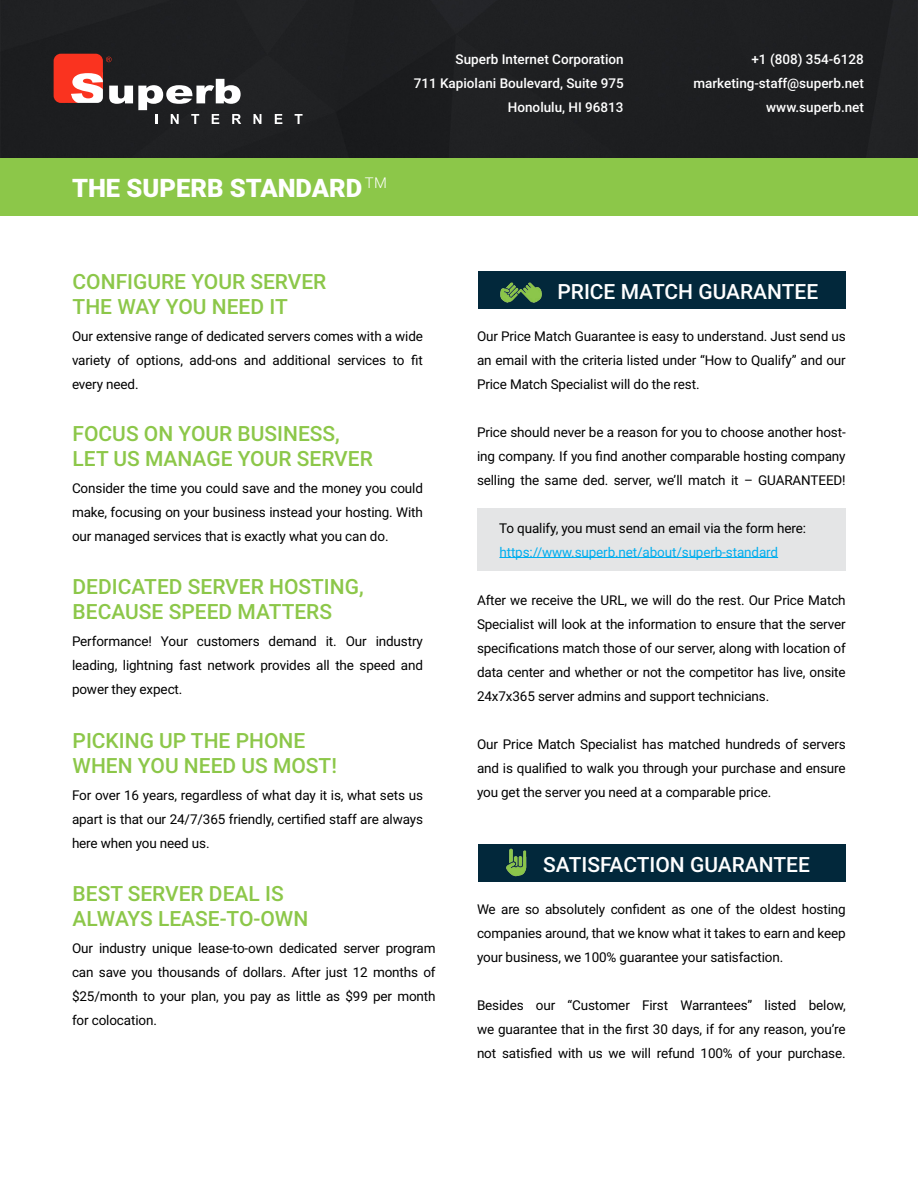
<style>
.page{position:relative;width:918px;height:1188px;background:#fff}
.page>*{position:absolute;margin:0;border:0;box-sizing:border-box;transform-origin:0 0}
.t1{font:900 25.5px "Roboto";color:#fff}
.t2{font:500 21px/25.2px "Roboto";color:#8cc749}
.t3{font:500 21px "Roboto";color:#fff}
.t4{font:13.5px/24px "Roboto";letter-spacing:-.01em;color:#000;text-align:justify}
.t5{font:500 13.5px/24px "Roboto";color:#fff;text-align:right}
.t6{font:13.5px "Roboto";letter-spacing:-.01em;color:#00aeef}
</style>
<div class="page">
<div style="left:477px;top:508px;width:369px;height:63px;background:#e4e5e6"></div>
<div style="left:479px;top:272px;width:367px;height:37px;background:#02283b"></div>
<div style="left:479px;top:844px;width:367px;height:38px;background:#02283b"></div>
<div style="left:0;top:0;width:918px;height:158px;background:#1e1f21"></div>
<svg style="left:254px;top:114px;width:7px;height:10px"></svg>
<svg style="left:275px;top:114px;width:7px;height:10px"></svg>
<svg style="left:295px;top:114px;width:8px;height:10px"></svg>
<svg style="left:54px;top:54px;width:187px;height:70px"></svg>
<div style="left:0;top:158px;width:918px;height:58px;background:#8cc749"></div>
<hr style="left:499px;top:557px;width:279px;height:1px;background:#00aeef">
<img style="left:500px;top:282px;width:42px;height:20px">
<img style="left:506px;top:848px;width:21px;height:29px">
<h1 class="t1" style="left:72px;top:170px;width:316px">THE SUPERB STANDARD <sup>TM</sup></h1>
<p class="t5" style="left:414px;top:47px;width:211px">Superb Internet Corporation<br>711 Kapiolani Boulevard, Suite 975<br>Honolulu, HI 96813</p>
<p class="t5" style="left:693px;top:47px;width:172px">+1 (808) 354-6128 marketing-staff@superb.net www.superb.net</p>
<h2 class="t2" style="left:73px;top:268px;width:255px">CONFIGURE YOUR SERVER<br>THE WAY YOU NEED IT</h2>
<h2 class="t3" style="left:557px;top:277px;width:262px">PRICE MATCH GUARANTEE</h2>
<p class="t4" style="left:72px;top:323px;width:353px">Our extensive range of dedicated servers comes with a wide variety of options, add-ons and additional services to fit every need.</p>
<h2 class="t2" style="left:73px;top:420px;width:302px">FOCUS ON YOUR BUSINESS,<br>LET US MANAGE YOUR SERVER</h2>
<p class="t4" style="left:72px;top:475px;width:353px">Consider the time you could save and the money you could make, focusing on your business instead your hosting. With our managed services that is exactly what you can do.</p>
<h2 class="t2" style="left:73px;top:573px;width:293px">DEDICATED SERVER HOSTING,<br>BECAUSE SPEED MATTERS</h2>
<p class="t4" style="left:72px;top:628px;width:353px">Performance! Your customers demand it. Our industry leading, lightning fast network provides all the speed and power they expect.</p>
<h2 class="t2" style="left:73px;top:727px;width:266px">PICKING UP THE PHONE<br>WHEN YOU NEED US MOST!</h2>
<p class="t4" style="left:72px;top:783px;width:353px">For over 16 years, regardless of what day it is, what sets us apart is that our 24/7/365 friendly, certified staff are always here when you need us.</p>
<h2 class="t2" style="left:73px;top:880px;width:237px">BEST SERVER DEAL IS<br>ALWAYS LEASE-TO-OWN</h2>
<p class="t4" style="left:72px;top:936px;width:365px">Our industry unique lease-to-own dedicated server program can save you thousands of dollars. After just 12 months of $25/month to your plan, you pay as little as $99 per month for colocation.</p>
<p class="t4" style="left:477px;top:323px;width:370px">Our Price Match Guarantee is easy to understand. Just send us an email with the criteria listed under “How to Qualify” and our Price Match Specialist will do the rest.</p>
<p class="t4" style="left:477px;top:419px;width:370px">Price should never be a reason for you to choose another host&shy;ing company. If you find another comparable hosting company selling the same ded. server, we’ll match it – GUARANTEED!</p>
<p class="t4" style="left:499px;top:515px;width:308px">To qualify, you must send an email via the form here:</p>
<p class="t6" style="left:499px;top:542px;width:280px">https://www.superb.net/about/superb-standard</p>
<p class="t4" style="left:477px;top:587px;width:370px">After we receive the URL, we will do the rest. Our Price Match Specialist will look at the information to ensure that the server specifications match those of our server, along with location of data center and whether or not the competitor has live, onsite 24x7x365 server admins and support technicians.</p>
<p class="t4" style="left:477px;top:731px;width:370px">Our Price Match Specialist has matched hundreds of servers and is qualified to walk you through your purchase and ensure you get the server you need at a comparable price.</p>
<h2 class="t3" style="left:543px;top:850px;width:268px">SATISFACTION GUARANTEE</h2>
<p class="t4" style="left:477px;top:896px;width:370px">We are so absolutely confident as one of the oldest hosting companies around, that we know what it takes to earn and keep your business, we 100% guarantee your satisfaction.</p>
<p class="t4" style="left:477px;top:992px;width:370px">Besides our “Customer First Warrantees” listed below, we guarantee that in the first 30 days, if for any reason, you’re not satisfied with us we will refund 100% of your purchase.</p>
</div>
